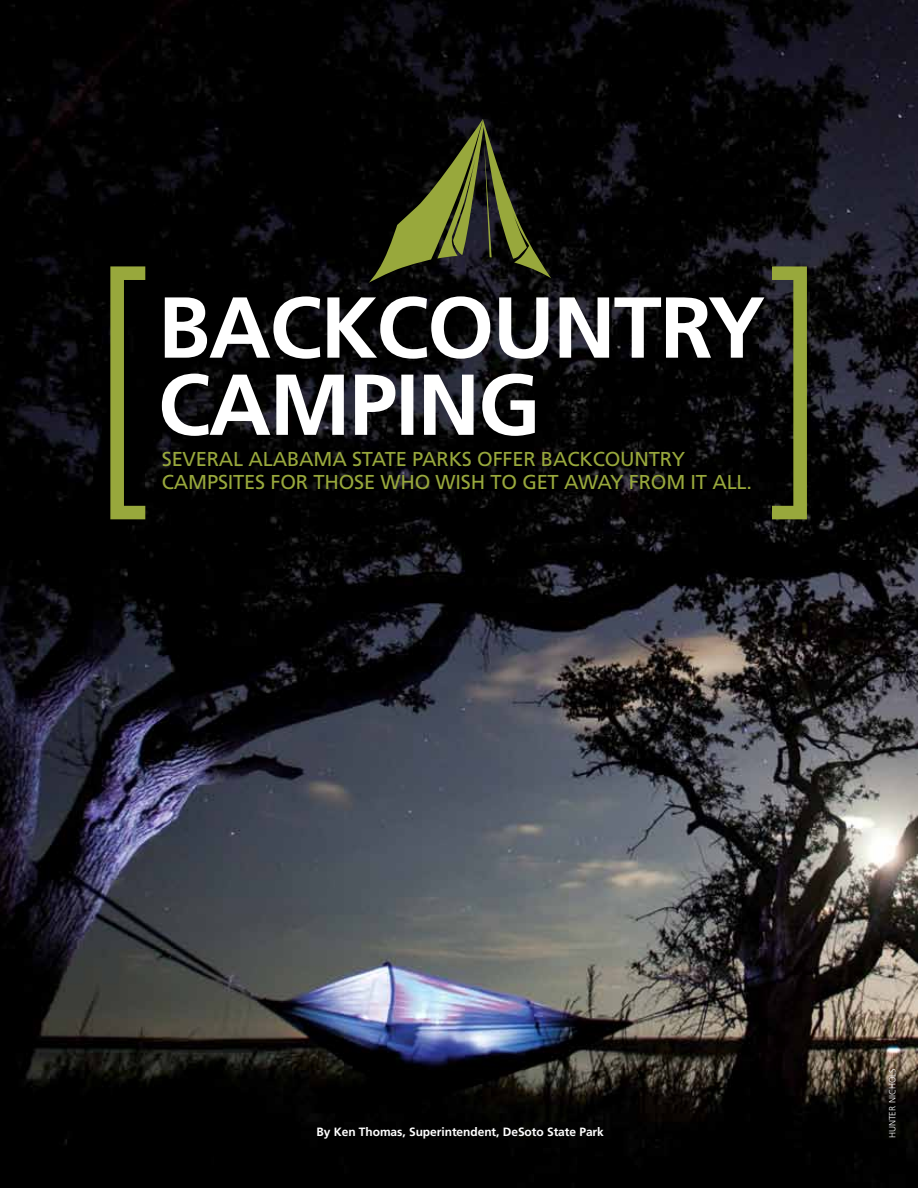
<style>
.page{position:relative;width:918px;height:1188px;background:#fff}
.page>*{position:absolute;margin:0;border:0;box-sizing:border-box;transform-origin:0 0}
.t1{font:20.1px "Frutiger LT Std";letter-spacing:.075em;color:#98a83c}
.t2{font:700 12px "Frutiger LT Std";letter-spacing:-.005em;color:#fff}
.t3{font:300 9px "Frutiger";color:#fff}
</style>
<div class="page">
<img style="left:0;top:0;width:918px;height:1188px">
<svg style="left:110px;top:266px;width:35px;height:253px;background:#444b1b"></svg>
<svg style="left:772px;top:266px;width:35px;height:253px;background:#4c5324"></svg>
<svg style="left:162px;top:374px;width:373px;height:62px"></svg>
<svg style="left:165px;top:296px;width:599px;height:63px"></svg>
<svg style="left:369px;top:119px;width:182px;height:164px;background:#2c3016"></svg>
<p class="t1" style="left:162px;top:448px;width:116px">SEVERAL ALABAMA</p>
<p class="t1" style="left:352px;top:448px;width:12px">STATE</p>
<p class="t1" style="left:412px;top:448px;width:78px">PARKS OFFE</p>
<p class="t1" style="left:523px;top:448px;width:32px">R BACKCOU</p>
<p class="t1" style="left:635px;top:448px;width:52px">NTRY</p>
<p class="t1" style="left:162px;top:471px;width:13px">CAMPSITES</p>
<p class="t1" style="left:271px;top:471px;width:56px">FO R THOSE</p>
<p class="t1" style="left:380px;top:471px;width:18px">WHO</p>
<p class="t1" style="left:436px;top:471px;width:13px">WISH</p>
<p class="t1" style="left:490px;top:471px;width:91px">TO GET AWA</p>
<p class="t1" style="left:610px;top:471px;width:143px">Y FROM ITALL.</p>
<p class="t2" style="left:317px;top:1125px;width:289px">By Ken Thomas, Superintendent, DeSoto State Park</p>
<p class="t3" style="left:887px;top:1138px;width:70px;rotate:-90deg">Hunter Nichols</p>
</div>
